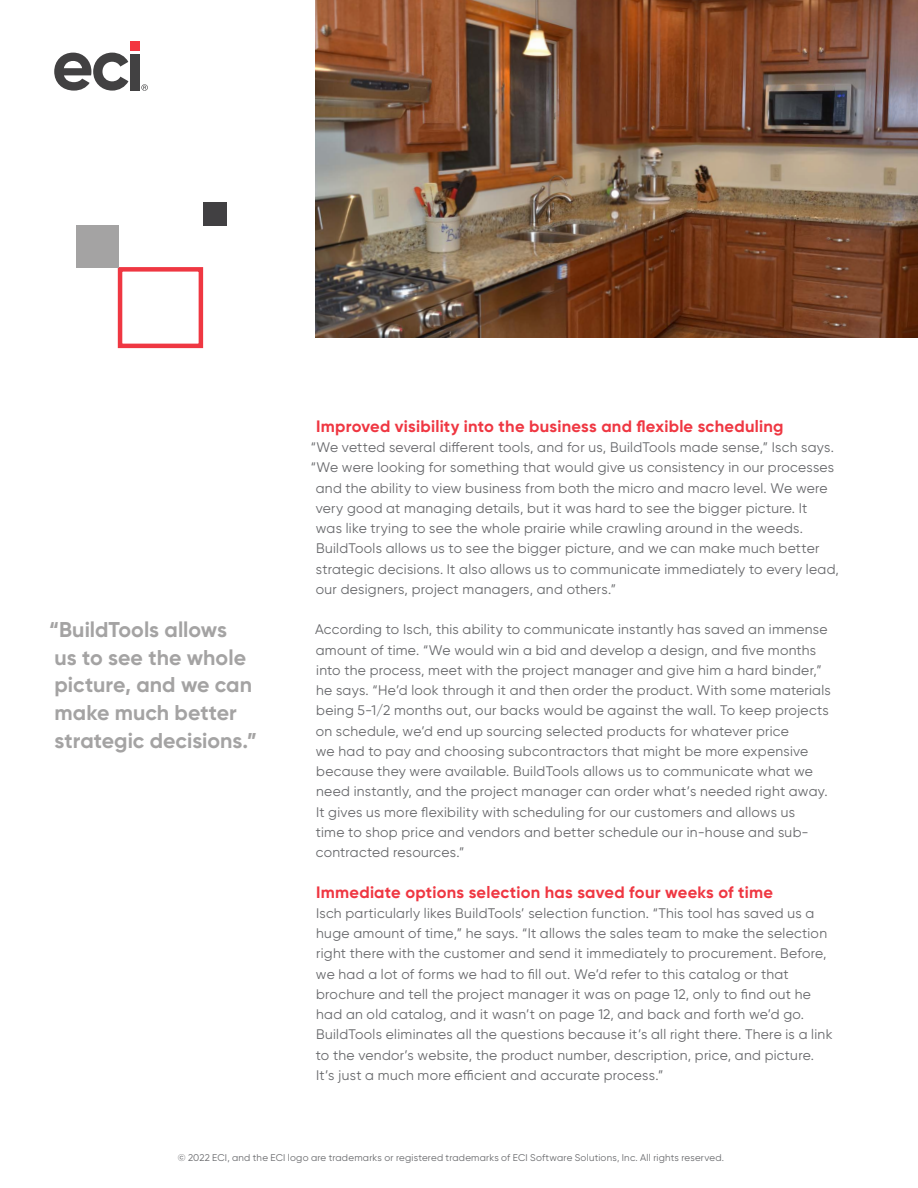
<style>
.page{position:relative;width:918px;height:1188px;background:#fff}
.page>*{position:absolute;margin:0;border:0;box-sizing:border-box;transform-origin:0 0}
.t1{font:700 21.3px/27.8px "Gilroy";color:#a4a3a3}
.t2{font:700 16.5px "Gilroy";letter-spacing:.015em;color:#ef3742}
.t3{font:13.8px/20.2px "Gilroy";letter-spacing:.02em;color:#67686b}
.t4{font:9.75px "Gilroy";letter-spacing:.02em;color:#67686b}
</style>
<div class="page">
<img style="left:315px;top:0;width:603px;height:338px">
<div style="left:118px;top:267px;width:85px;height:81px;border:4px solid #ef3742"></div>
<div style="left:76px;top:226px;width:43px;height:42px;background:#a4a3a3"></div>
<div style="left:203px;top:202px;width:24px;height:24px;background:#414042"></div>
<svg style="left:54px;top:53px;width:74px;height:38px"></svg>
<div style="left:130px;top:54px;width:9px;height:37px;background:#424142"></div>
<div style="left:130px;top:42px;width:9px;height:9px;background:#f33540"></div>
<svg style="left:141px;top:84px;width:7px;height:7px"></svg>
<h1 class="t1" style="left:49px;top:616px;width:210px">“BuildTools allows<br>us to see the whole picture, and we can make much better strategic decisions.”</h1>
<p class="t2" style="left:316px;top:416px;width:469px">Improved visibility into the business and flexible scheduling</p>
<p class="t3" style="left:311px;top:437px;width:525px">“We vetted several different tools, and for us, BuildTools made sense,” Isch says.</p>
<p class="t3" style="left:311px;top:457px;width:525px">“We were looking for something that would give us consistency in our processes</p>
<p class="t3" style="left:316px;top:478px;width:513px">and the ability to view business from both the micro and macro level. We were</p>
<p class="t3" style="left:316px;top:498px;width:493px">very good at managing details, but it was hard to see the bigger picture. It</p>
<p class="t3" style="left:316px;top:518px;width:489px">was like trying to see the whole prairie while crawling around in the weeds.</p>
<p class="t3" style="left:316px;top:538px;width:505px">BuildTools allows us to see the bigger picture, and we can make much better</p>
<p class="t3" style="left:316px;top:559px;width:525px">strategic decisions. It also allows us to communicate immediately to every lead,</p>
<p class="t3" style="left:316px;top:579px;width:302px">our designers, project managers, and others.”</p>
<p class="t3" style="left:315px;top:619px;width:517px">According to Isch, this ability to communicate instantly has saved an immense amount of time. “We would win a bid and develop a design, and five months into the process, meet with the project manager and give him a hard binder,” he says. “He’d look through it and then order the product. With some materials being 5-1/2 months out, our backs would be against the wall. To keep projects on schedule, we’d end up sourcing selected products for whatever price<br>we had to pay and choosing subcontractors that might be more expensive because they were available. BuildTools allows us to communicate what we need instantly, and the project manager can order what’s needed right away.<br>It gives us more flexibility with scheduling for our customers and allows us<br>time to shop price and vendors and better schedule our in-house and sub&shy;contracted resources.”</p>
<p class="t2" style="left:316px;top:882px;width:458px">Immediate options selection has saved four weeks of time</p>
<p class="t3" style="left:316px;top:903px;width:518px">Isch particularly likes BuildTools’ selection function. “This tool has saved us a huge amount of time,” he says. “It allows the sales team to make the selection right there with the customer and send it immediately to procurement. Before, we had a lot of forms we had to fill out. We’d refer to this catalog or that brochure and tell the project manager it was on page 12, only to find out he had an old catalog, and it wasn’t on page 12, and back and forth we’d go.<br>BuildTools eliminates all the questions because it’s all right there. There is a link to the vendor’s website, the product number, description, price, and picture.<br>It’s just a much more efficient and accurate process.”</p>
<p class="t4" style="left:178px;top:1152px;width:548px">© 2022 ECI, and the ECI logo are trademarks or registered trademarks of ECI Software Solutions, Inc. All rights reserved.</p>
</div>
